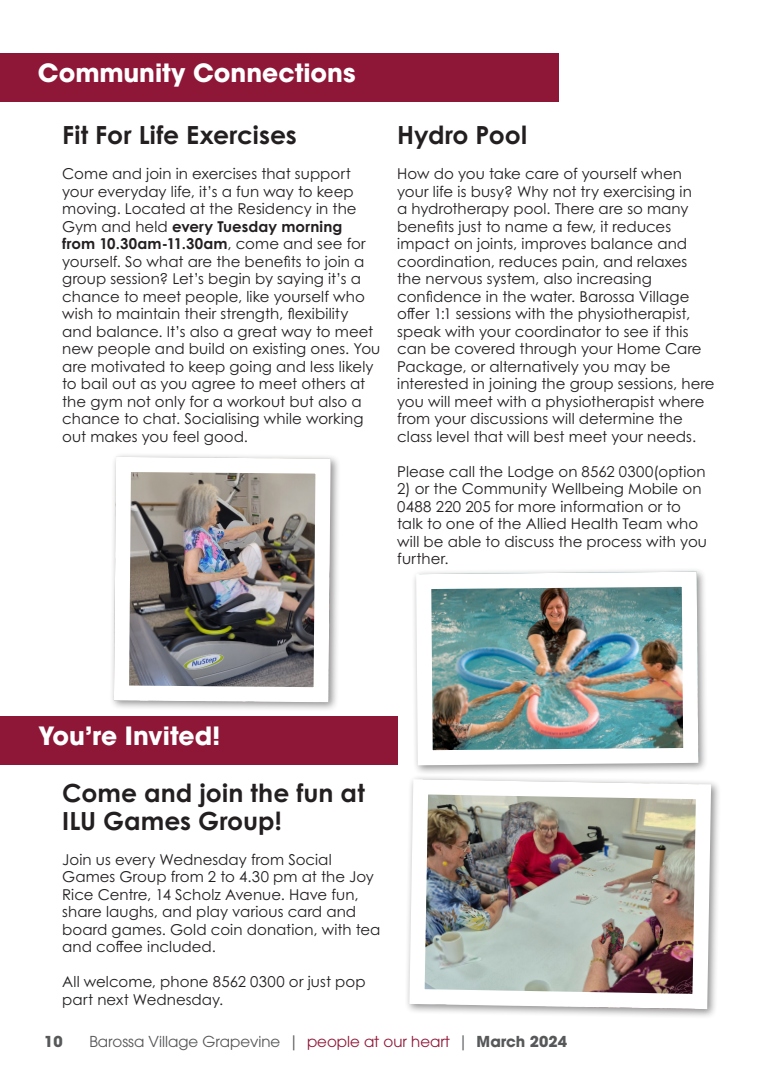
<style>
.page{position:relative;width:780px;height:1088px;background:#fff}
.page>*{position:absolute;margin:0;border:0;box-sizing:border-box;transform-origin:0 0}
.t1{font:700 25px/27.5px "Century Gothic Pro";letter-spacing:.005em;color:#231f20}
.t2{font:700 25px "ITC Avant Garde Pro";color:#fff}
.t3{font:15px/17.5px "Century Gothic Pro";letter-spacing:.005em;color:#231f20}
.t4{font:15px "ITC Avant Garde Pro";color:#57585a}
.t5{font:700 15px "ITC Avant Garde Pro";color:#57585a}
.s1{font-weight:700}
.s2{color:#8f1838}
</style>
<div class="page">
<div style="left:0;top:53px;width:558px;height:49px;background:#8e1737"></div>
<img style="left:414px;top:570px;width:291px;height:201px">
<div style="left:0;top:716px;width:397px;height:49px;background:#8e1737"></div>
<img style="left:407px;top:771px;width:311px;height:246px">
<div style="left:109px;top:452px;width:231px;height:260px;background:#231f20;opacity:.5"></div>
<img style="left:114px;top:457px;width:216px;height:245px">
<div style="left:114px;top:457px;width:216px;height:245px;border:15px solid #fff;border-radius:2px"></div>
<p class="t2" style="left:38px;top:56px;width:319px">Community Connections</p>
<p class="t1" style="left:62px;top:121px;width:236px">Fit For Life Exercises</p>
<p class="t3" style="left:62px;top:165px;width:319px">Come and join in exercises that support your everyday life, it’s a fun way to keep moving. Located at the Residency in the Gym and held <span class="s1">every Tuesday morning<br>from 10.30am-11.30am</span>, come and see for yourself. So what are the benefits to join a group session? Let’s begin by saying it’s a chance to meet people, like yourself who wish to maintain their strength, flexibility and balance. It’s also a great way to meet new people and build on existing ones. You are motivated to keep going and less likely to bail out as you agree to meet others at the gym not only for a workout but also a chance to chat. Socialising while working out makes you feel good.</p>
<p class="t1" style="left:397px;top:121px;width:131px">Hydro Pool</p>
<p class="t3" style="left:397px;top:165px;width:319px">How do you take care of yourself when your life is busy? Why not try exercising in<br>a hydrotherapy pool. There are so many benefits just to name a few, it reduces impact on joints, improves balance and coordination, reduces pain, and relaxes the nervous system, also increasing confidence in the water. Barossa Village offer 1:1 sessions with the physiotherapist, speak with your coordinator to see if this can be covered through your Home Care Package, or alternatively you may be interested in joining the group sessions, here you will meet with a physiotherapist where from your discussions will determine the class level that will best meet your needs.</p>
<p class="t3" style="left:397px;top:462px;width:310px">Please call the Lodge on 8562 0300(option</p>
<p class="t3" style="left:397px;top:480px;width:311px">2) or the Community Wellbeing Mobile on 0488 220 205 for more information or to talk to one of the Allied Health Team who will be able to discuss the process with you further.</p>
<p class="t2" style="left:38px;top:719px;width:184px">You’re Invited!</p>
<p class="t1" style="left:62px;top:779px;width:304px">Come and join the fun at<br>ILU Games Group!</p>
<p class="t3" style="left:62px;top:850px;width:320px">Join us every Wednesday from Social Games Group from 2 to 4.30 pm at the Joy Rice Centre, 14 Scholz Avenue. Have fun, share laughs, and play various card and board games. Gold coin donation, with tea and coffee included.</p>
<p class="t3" style="left:62px;top:973px;width:305px">All welcome, phone 8562 0300 or just pop part next Wednesday.</p>
<p class="t5" style="left:44px;top:1031px;width:20px">10</p>
<p class="t4" style="left:89px;top:1032px;width:479px">Barossa Village Grapevine | <span class="s2">people at our heart</span> | <span class="s1">March 2024</span></p>
</div>
